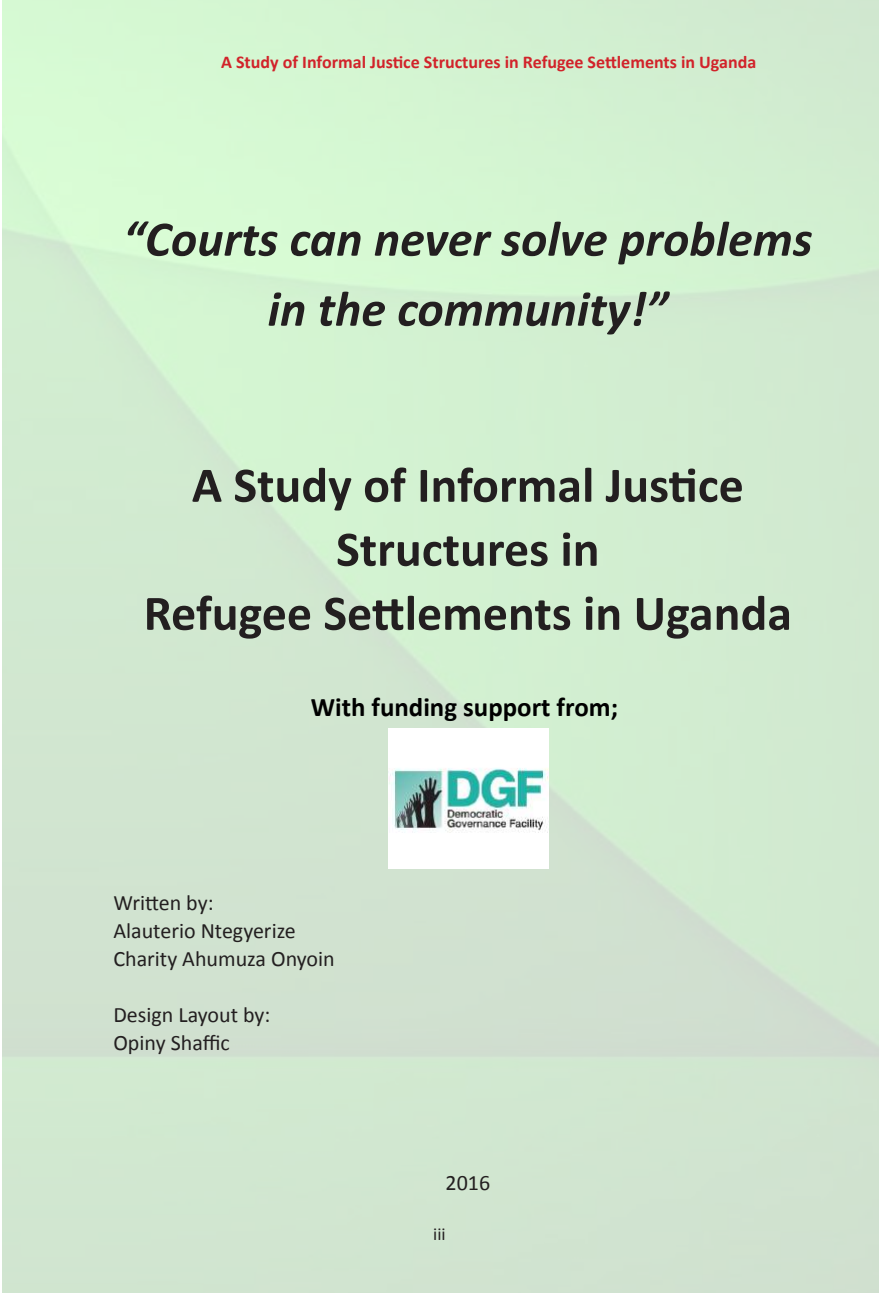
<style>
.page{position:relative;width:879px;height:1293px;background:#fff}
.page>*{position:absolute;margin:0;border:0;box-sizing:border-box;transform-origin:0 0}
.t1{font:700 50px/64px "Calibri";color:#231f20;text-align:center}
.t2{font:italic 700 50px/70px "Calibri";color:#231f20;text-align:center}
.t3{font:700 26.8px "Calibri";color:#000}
.t4{font:22px/28px "Calibri";color:#231f20}
.t5{font:700 18px "Calibri";color:#d1232a}
.t6{font:18px "Calibri";color:#231f20}
</style>
<div class="page">
<img style="left:389px;top:768px;width:160px;height:65px">
<p class="t5" style="left:221px;top:51px;width:537px">A Study of Informal Justice Structures in Refugee Settlements in Uganda</p>
<h1 class="t2" style="left:123px;top:204px;width:691px">“Courts can never solve problems in the community!”</h1>
<h1 class="t1" style="left:144px;top:453px;width:650px">A Study of Informal Justice<br>Structures in<br>Refugee Settlements in Uganda</h1>
<p class="t3" style="left:311px;top:690px;width:309px">With funding support from;</p>
<p class="t4" style="left:113px;top:888px;width:223px">Written by:<br>Alauterio Ntegyerize<br>Charity Ahumuza Onyoin</p>
<p class="t4" style="left:113px;top:1000px;width:158px">Design Layout by:<br>Opiny Shaffic</p>
<p class="t4" style="left:445px;top:1168px;width:46px">2016</p>
<p class="t6" style="left:433px;top:1223px;width:14px">iii</p>
</div>
